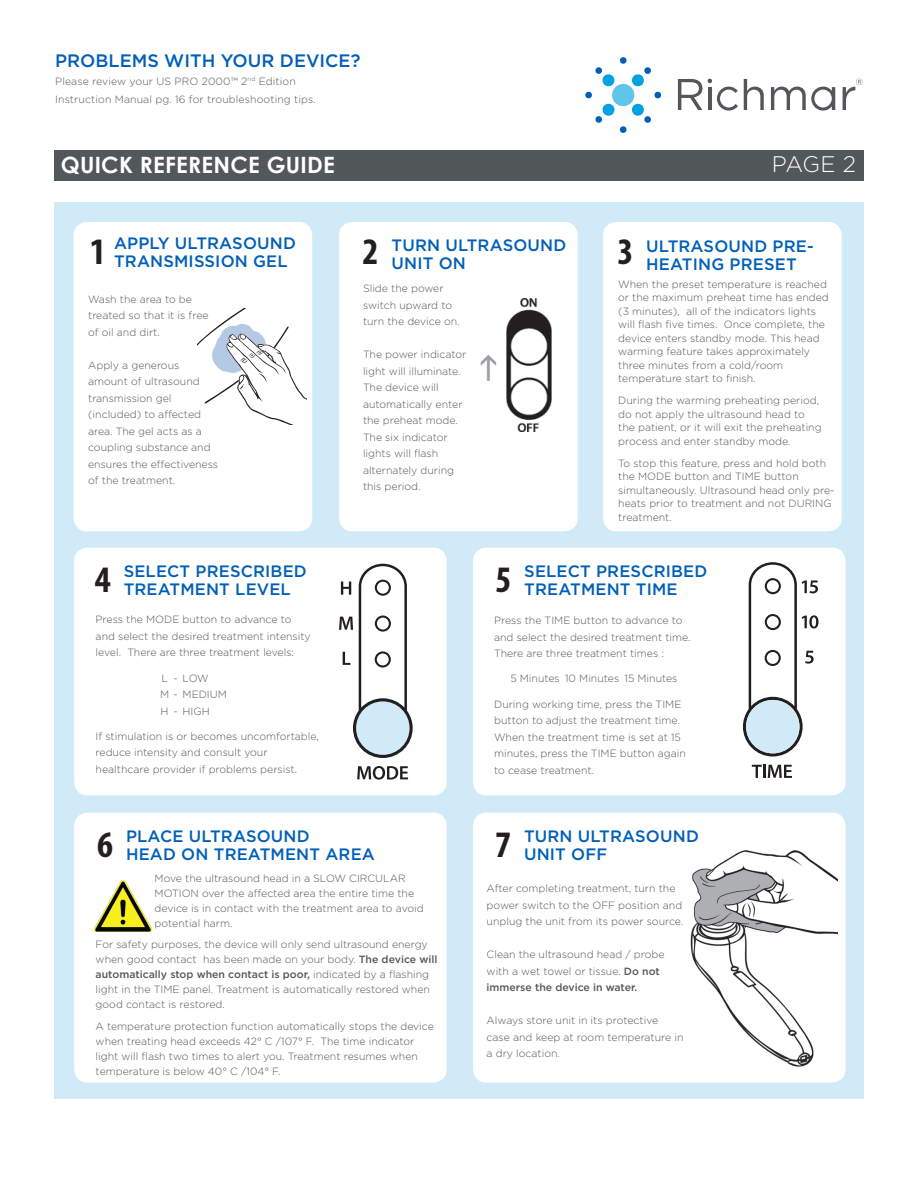
<style>
.page{position:relative;width:918px;height:1188px;background:#fff}
.page>*{position:absolute;margin:0;border:0;box-sizing:border-box;transform-origin:0 0}
.t1{font:700 condensed 37.5px "Myriad Pro";color:#231f20}
.t2{font:700 22.5px "Century Gothic";letter-spacing:.01em;color:#fff}
.Body_Gotham_Light_8{font:300 22.5px "Gotham";color:#fff}
.t3{font:500 18px "Gotham";color:#005fb9}
.t4{font:500 16.5px/18px "Gotham";letter-spacing:.01em;color:#005fb9}
.t5{font:300 10.5px/16.5px "Gotham";color:#525759}
.s1{font-weight:500}
</style>
<div class="page">
<div style="left:54px;top:202px;width:810px;height:898px;background:#d0eaf7"></div>
<div style="left:339px;top:222px;width:239px;height:309px;background:#fff;border-radius:14px"></div>
<div style="left:74px;top:222px;width:238px;height:309px;background:#fff;border-radius:14px"></div>
<div style="left:74px;top:548px;width:373px;height:247px;background:#fff;border-radius:14px"></div>
<div style="left:473px;top:548px;width:373px;height:247px;background:#fff;border-radius:14px"></div>
<svg style="left:197px;top:309px;width:110px;height:115px"></svg>
<div style="left:74px;top:813px;width:373px;height:270px;background:#fff;border-radius:14px"></div>
<div style="left:473px;top:813px;width:373px;height:270px;background:#fff;border-radius:14px"></div>
<svg style="left:357px;top:766px;width:51px;height:14px"></svg>
<svg style="left:339px;top:564px;width:74px;height:194px"></svg>
<svg style="left:752px;top:765px;width:40px;height:13px"></svg>
<svg style="left:743px;top:562px;width:76px;height:194px"></svg>
<img style="left:690px;top:850px;width:148px;height:217px">
<div style="left:603px;top:222px;width:239px;height:309px;background:#fff;border-radius:14px"></div>
<img style="left:507px;top:299px;width:44px;height:133px">
<svg style="left:585px;top:57px;width:76px;height:76px"></svg>
<svg style="left:744px;top:79px;width:20px;height:31px"></svg>
<svg style="left:771px;top:87px;width:64px;height:24px"></svg>
<svg style="left:678px;top:78px;width:60px;height:33px"></svg>
<svg style="left:843px;top:79px;width:19px;height:31px"></svg>
<div style="left:54px;top:150px;width:810px;height:31px;background:#525759"></div>
<img style="left:95px;top:880px;width:57px;height:51px">
<p class="t3" style="left:55px;top:49px;width:307px">PROBLEMS WITH YOUR DEVICE?</p>
<p class="t5" style="left:55px;top:73px;width:242px">Please review your US PRO 2000™ 2<sup>nd</sup> Edition</p>
<p class="t5" style="left:55px;top:91px;width:262px">Instruction Manual pg. 16 for troubleshooting tips.</p>
<p class="t2" style="left:61px;top:148px;width:276px">QUICK REFERENCE GUIDE</p>
<p class="Body_Gotham_Light_8" style="left:772px;top:150px;width:86px">PAGE 2</p>
<p class="t1" style="left:90px;top:228px;width:17px">1</p>
<p class="t4" style="left:114px;top:234px;width:183px">APPLY ULTRASOUND<br>TRANSMISSION GEL</p>
<p class="t5" style="left:88px;top:291px;width:122px">Wash the area to be treated so that it is free of oil and dirt.</p>
<p class="t5" style="left:88px;top:357px;width:93px">Apply a generous</p>
<p class="t5" style="left:88px;top:373px;width:131px">amount of ultrasound transmission gel (included) to affected area. The gel acts as a coupling substance and ensures the effectiveness of the treatment.</p>
<p class="t1" style="left:95px;top:556px;width:17px">4</p>
<p class="t4" style="left:124px;top:562px;width:185px">SELECT PRESCRIBED<br>TREATMENT LEVEL</p>
<p class="t5" style="left:96px;top:611px;width:217px">Press the MODE button to advance to and select the desired treatment intensity level. There are three treatment levels:</p>
<p class="t5" style="left:161px;top:669px;width:49px">L - LOW</p>
<p class="t5" style="left:160px;top:686px;width:68px">M - MEDIUM</p>
<p class="t5" style="left:161px;top:702px;width:51px">H - HIGH</p>
<p class="t5" style="left:96px;top:727px;width:225px">If stimulation is or becomes uncomfortable, reduce intensity and consult your healthcare provider if problems persist.</p>
<p class="t1" style="left:363px;top:228px;width:17px">2</p>
<p class="t4" style="left:391px;top:236px;width:176px">TURN ULTRASOUND<br>UNIT ON</p>
<p class="t5" style="left:363px;top:280px;width:98px">Slide the power switch upward to turn the device on.</p>
<p class="t5" style="left:363px;top:346px;width:105px">The power indicator light will illuminate.<br>The device will automatically enter the preheat mode.<br>The six indicator lights will flash alternately during this period.</p>
<p class="t1" style="left:617px;top:228px;width:17px">3</p>
<p class="t4" style="left:646px;top:237px;width:169px">ULTRASOUND PRE-<br>HEATING PRESET</p>
<p class="t5" style="left:618px;top:277px;width:212px;line-height:13.5px">When the preset temperature is reached or the maximum preheat time has ended (3 minutes), all of the indicators lights will flash five times. Once complete, the device enters standby mode. This head warming feature takes approximately three minutes from a cold/room temperature start to finish.</p>
<p class="t5" style="left:618px;top:394px;width:205px;line-height:13.5px">During the warming preheating period, do not apply the ultrasound head to the patient, or it will exit the preheating process and enter standby mode.</p>
<p class="t5" style="left:618px;top:456px;width:218px;line-height:13.5px">To stop this feature, press and hold both the MODE button and TIME button simultaneously. Ultrasound head only pre&shy;heats prior to treatment and not DURING treatment.</p>
<p class="t1" style="left:495px;top:556px;width:17px">5</p>
<p class="t4" style="left:524px;top:562px;width:185px">SELECT PRESCRIBED<br>TREATMENT TIME</p>
<p class="t5" style="left:494px;top:612px;width:198px">Press the TIME button to advance to and select the desired treatment time.<br>There are three treatment times :</p>
<p class="t5" style="left:510px;top:670px;width:169px">5 Minutes 10 Minutes 15 Minutes</p>
<p class="t5" style="left:494px;top:695px;width:193px">During working time, press the TIME button to adjust the treatment time.<br>When the treatment time is set at 15 minutes, press the TIME button again to cease treatment.</p>
<p class="t1" style="left:97px;top:821px;width:17px">6</p>
<p class="t4" style="left:126px;top:827px;width:185px">PLACE ULTRASOUND</p>
<p class="t4" style="left:126px;top:845px;width:250px">HEAD ON TREATMENT AREA</p>
<p class="t5" style="left:155px;top:870px;width:271px;line-height:15px">Move the ultrasound head in a SLOW CIRCULAR MOTION over the affected area the entire time the device is in contact with the treatment area to avoid potential harm.</p>
<p class="t5" style="left:96px;top:937px;width:343px;line-height:15px">For safety purposes, the device will only send ultrasound energy when good contact has been made on your body. <span class="s1">The device will automatically stop when contact is poor,</span> indicated by a flashing light in the TIME panel. Treatment is automatically restored when good contact is restored.</p>
<p class="t5" style="left:96px;top:1018px;width:340px;line-height:15px">A temperature protection function automatically stops the device when treating head exceeds 42° C /107° F. The time indicator light will flash two times to alert you. Treatment resumes when temperature is below 40° C /104° F.</p>
<p class="t1" style="left:495px;top:821px;width:17px">7</p>
<p class="t4" style="left:524px;top:827px;width:176px">TURN ULTRASOUND<br>UNIT OFF</p>
<p class="t5" style="left:487px;top:880px;width:198px">After completing treatment, turn the power switch to the OFF position and unplug the unit from its power source.</p>
<p class="t5" style="left:487px;top:946px;width:179px">Clean the ultrasound head / probe with a wet towel or tissue. <span class="s1">Do not immerse the device in water.</span></p>
<p class="t5" style="left:487px;top:1012px;width:198px">Always store unit in its protective case and keep at room temperature in a dry location.</p>
</div>
